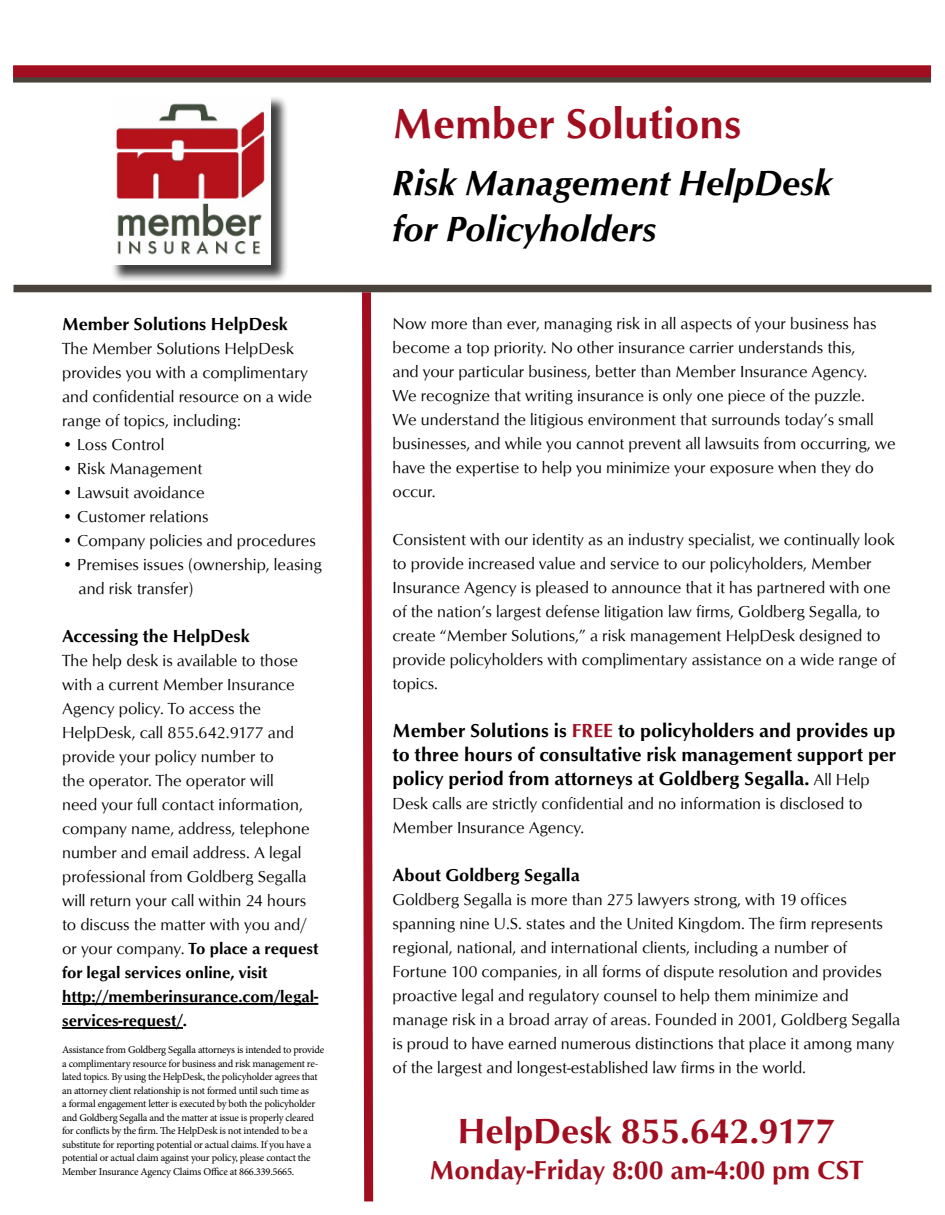
<style>
.page{position:relative;width:945px;height:1215px;background:#fff}
.page>*{position:absolute;margin:0;border:0;box-sizing:border-box;transform-origin:0 0}
.t1{font:700 43.5px "Opus";color:#a10e1f}
.t2{font:italic 700 36px/46.5px "Opus";color:#000}
.t3{font:700 36px "Opus";color:#a10e1f}
.t4{font:700 27px "Opus";color:#a10e1f}
.t5{font:700 19.5px/24px "Opus";color:#000;text-align:justify}
.t6{font:700 18px "Opus";color:#000}
.t7{font:16.5px/24px "Opus";color:#000}
.t8{font:10.5px/13.5px "Minion Pro";letter-spacing:-.025em;color:#000}
.s1{font-weight:700}
.s2{color:#a10e1f}
.s3{font-weight:400;font-size:16.5px}
</style>
<div class="page">
<div style="left:110px;top:95px;width:179px;height:188px;background:#000;opacity:.75"></div>
<div style="left:85px;top:81px;width:204px;height:192px;background:#fff;opacity:.75"></div>
<svg style="left:13px;top:77px;width:918px;height:6px;background:#5a4e48"></svg>
<div style="left:14px;top:285px;width:918px;height:7px;background:#48423b"></div>
<svg style="left:357px;top:284px;width:21px;height:918px"></svg>
<div style="left:13px;top:65px;width:918px;height:12px;background:#a10e1f"></div>
<hr style="left:62px;top:1003px;width:256px;height:2px;background:#000">
<hr style="left:62px;top:1027px;width:121px;height:2px;background:#000">
<p class="t6" style="left:62px;top:314px;width:227px">Member Solutions HelpDesk</p>
<p class="t7" style="left:62px;top:337px;width:251px">The Member Solutions HelpDesk provides you with a complimentary and confidential resource on a wide range of topics, including:</p>
<p class="t7" style="left:62px;top:433px;width:104px">• Loss Control</p>
<p class="t7" style="left:62px;top:457px;width:142px">• Risk Management</p>
<p class="t7" style="left:62px;top:481px;width:144px">• Lawsuit avoidance</p>
<p class="t7" style="left:62px;top:505px;width:148px">• Customer relations</p>
<p class="t7" style="left:62px;top:529px;width:255px">• Company policies and procedures</p>
<p class="t7" style="left:79px;top:553px;width:245px;text-indent:-16px">• Premises issues (ownership, leasing and risk transfer)</p>
<p class="t6" style="left:62px;top:626px;width:189px">Accessing the HelpDesk</p>
<p class="t7" style="left:62px;top:649px;width:258px">The help desk is available to those with a current Member Insurance<br>Agency policy. To access the<br>HelpDesk, call 855.642.9177 and provide your policy number to<br>the operator. The operator will<br>need your full contact information, company name, address, telephone number and email address. A legal professional from Goldberg Segalla will return your call within 24 hours to discuss the matter with you and/ or your company. <span class="s1">To place a request for legal services online, visit http://memberinsurance.com/legal&shy;services-request/.</span></p>
<p class="t8" style="left:62px;top:1043px;width:264px">Assistance from Goldberg Segalla attorneys is intended to provide a complimentary resource for business and risk management re&shy;lated topics. By using the HelpDesk, the policyholder agrees that an attorney client relationship is not formed until such time as<br>a formal engagement letter is executed by both the policyholder and Goldberg Segalla and the matter at issue is properly cleared for conflicts by the firm. The HelpDesk is not intended to be a substitute for reporting potential or actual claims. If you have a potential or actual claim against your policy, please contact the Member Insurance Agency Claims Office at 866.339.5665.</p>
<h1 class="t1" style="left:393px;top:98px;width:350px">Member Solutions</h1>
<h2 class="t2" style="left:393px;top:159px;width:441px">Risk Management HelpDesk for Policyholders</h2>
<p class="t7" style="left:393px;top:311px;width:505px">Now more than ever, managing risk in all aspects of your business has become a top priority. No other insurance carrier understands this,<br>and your particular business, better than Member Insurance Agency.<br>We recognize that writing insurance is only one piece of the puzzle.<br>We understand the litigious environment that surrounds today’s small businesses, and while you cannot prevent all lawsuits from occurring, we have the expertise to help you minimize your exposure when they do occur.</p>
<p class="t7" style="left:393px;top:527px;width:505px">Consistent with our identity as an industry specialist, we continually look to provide increased value and service to our policyholders, Member Insurance Agency is pleased to announce that it has partnered with one of the nation’s largest defense litigation law firms, Goldberg Segalla, to create “Member Solutions,” a risk management HelpDesk designed to provide policyholders with complimentary assistance on a wide range of topics.</p>
<p class="t5" style="left:393px;top:718px;width:505px">Member Solutions is <span class="s2">FREE</span> to policyholders and provides up to three hours of consultative risk management support per policy period from attorneys at Goldberg Segalla. <span class="s3">All Help</span></p>
<p class="t7" style="left:393px;top:791px;width:472px">Desk calls are strictly confidential and no information is disclosed to<br>Member Insurance Agency.</p>
<p class="t6" style="left:393px;top:864px;width:189px">About Goldberg Segalla</p>
<p class="t7" style="left:393px;top:887px;width:509px">Goldberg Segalla is more than 275 lawyers strong, with 19 offices spanning nine U.S. states and the United Kingdom. The firm represents regional, national, and international clients, including a number of Fortune 100 companies, in all forms of dispute resolution and provides proactive legal and regulatory counsel to help them minimize and manage risk in a broad array of areas. Founded in 2001, Goldberg Segalla is proud to have earned numerous distinctions that place it among many of the largest and longest-established law firms in the world.</p>
<h2 class="t3" style="left:458px;top:1110px;width:379px">HelpDesk 855.642.9177</h2>
<h3 class="t4" style="left:429px;top:1155px;width:435px">Monday-Friday 8:00 am-4:00 pm CST</h3>
</div>
